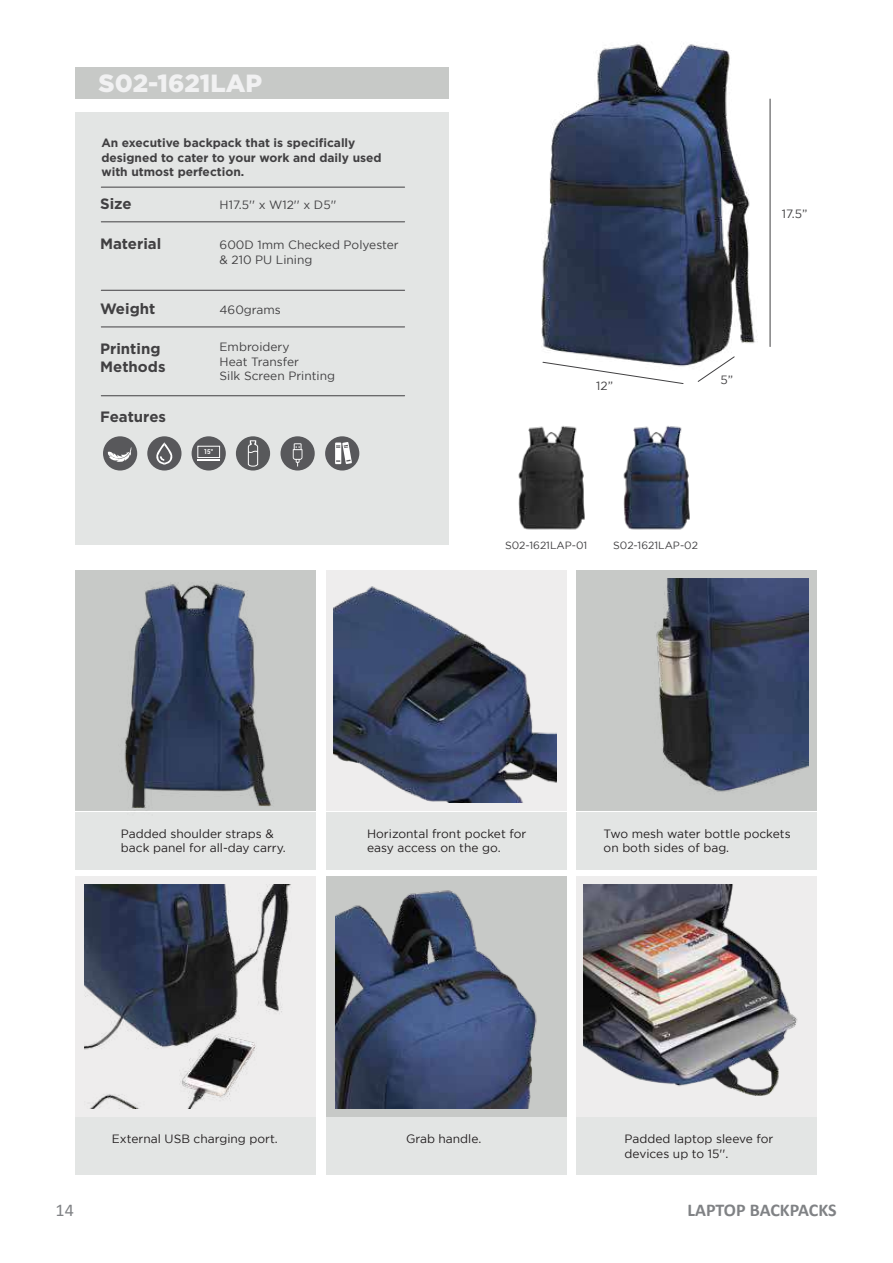
<style>
.page{position:relative;width:893px;height:1263px;background:#fff}
.page>*{position:absolute;margin:0;border:0;box-sizing:border-box;transform-origin:0 0}
.t1{font:900 24.9px "Gotham";color:#f1f1f2}
.t2{font:700 18px "Calibri";letter-spacing:-.005em;color:#808285}
.t3{font:18px "Calibri";color:#808285}
.t4{font:700 15px/18px "Gotham";color:#414042}
.t5{font:12px/14.4px "Gotham";color:#231f20}
.t6{font:12px/14.4px "Gotham";color:#414042}
.t7{font:700 12px/14.4px "Gotham";color:#414042}
.t8{font:10.5px "Gotham";color:#414042}
.t9{font:700 condensed 6.75px "Roboto";color:#fff}
</style>
<div class="page">
<svg style="left:637px;top:377px;width:47px;height:7px"></svg>
<svg style="left:697px;top:377px;width:9px;height:5px"></svg>
<div style="left:326px;top:570px;width:241px;height:241px;background:#eeeded"></div>
<div style="left:576px;top:570px;width:241px;height:241px;background:#c7c9c7"></div>
<div style="left:75px;top:812px;width:241px;height:57px;background:#e3e5e4"></div>
<div style="left:326px;top:812px;width:241px;height:57px;background:#e3e5e4"></div>
<div style="left:576px;top:812px;width:241px;height:57px;background:#e3e5e4"></div>
<div style="left:75px;top:876px;width:241px;height:241px;background:#eeeded"></div>
<div style="left:326px;top:876px;width:241px;height:241px;background:#c7c9c7"></div>
<div style="left:576px;top:876px;width:241px;height:241px;background:#eeeded"></div>
<div style="left:75px;top:1118px;width:241px;height:57px;background:#e3e5e4"></div>
<div style="left:326px;top:1118px;width:241px;height:57px;background:#e3e5e4"></div>
<div style="left:576px;top:1118px;width:241px;height:57px;background:#e3e5e4"></div>
<div style="left:75px;top:67px;width:374px;height:32px;background:#c7c9c7"></div>
<div style="left:75px;top:113px;width:374px;height:432px;background:#e3e5e4"></div>
<hr style="left:101px;top:187px;width:304px;height:1px;background:#414042">
<hr style="left:101px;top:221px;width:304px;height:1px;background:#414042">
<hr style="left:101px;top:290px;width:304px;height:1px;background:#414042">
<hr style="left:101px;top:327px;width:304px;height:1px;background:#414042">
<hr style="left:101px;top:395px;width:304px;height:1px;background:#414042">
<div style="left:236px;top:436px;width:34px;height:34px;background:#58595b;border-radius:50%"></div>
<svg style="left:248px;top:440px;width:11px;height:27px"></svg>
<div style="left:103px;top:436px;width:34px;height:34px;background:#58585b;border-radius:50%"></div>
<svg style="left:108px;top:447px;width:24px;height:15px"></svg>
<div style="left:147px;top:436px;width:34px;height:34px;background:#58585b;border-radius:50%"></div>
<svg style="left:156px;top:442px;width:17px;height:22px"></svg>
<div style="left:192px;top:436px;width:34px;height:34px;background:#58585b;border-radius:50%"></div>
<div style="left:197px;top:446px;width:23px;height:12px;border:1px solid #fff"></div>
<svg style="left:197px;top:459px;width:23px;height:1px"></svg>
<div style="left:281px;top:436px;width:34px;height:34px;background:#58585b;border-radius:50%"></div>
<svg style="left:293px;top:443px;width:9px;height:24px"></svg>
<div style="left:325px;top:436px;width:34px;height:34px;background:#58585b;border-radius:50%"></div>
<svg style="left:335px;top:442px;width:17px;height:22px"></svg>
<img style="left:541px;top:43px;width:230px;height:334px">
<img style="left:623px;top:425px;width:67px;height:105px">
<img style="left:518px;top:425px;width:67px;height:105px">
<img style="left:75px;top:570px;width:241px;height:241px">
<img style="left:333px;top:586px;width:224px;height:216px">
<img style="left:656px;top:579px;width:153px;height:213px">
<img style="left:84px;top:885px;width:207px;height:223px">
<img style="left:335px;top:890px;width:202px;height:218px">
<img style="left:584px;top:885px;width:214px;height:211px">
<h1 class="t1" style="left:99px;top:69px;width:165px">S02-1621LAP</h1>
<p class="t7" style="left:101px;top:136px;width:282px">An executive backpack that is specifically designed to cater to your work and daily used with utmost perfection.</p>
<p class="t4" style="left:100px;top:194px;width:33px">Size</p>
<p class="t6" style="left:220px;top:197px;width:118px">H17.5'' x W12'' x D5''</p>
<p class="t4" style="left:100px;top:235px;width:63px">Material</p>
<p class="t6" style="left:220px;top:238px;width:181px">600D 1mm Checked Polyester &amp; 210 PU Lining</p>
<p class="t4" style="left:100px;top:299px;width:57px">Weight</p>
<p class="t6" style="left:220px;top:302px;width:63px">460grams</p>
<p class="t4" style="left:100px;top:339px;width:67px">Printing<br>Methods</p>
<p class="t6" style="left:220px;top:340px;width:117px">Embroidery<br>Heat Transfer<br>Silk Screen Printing</p>
<p class="t4" style="left:100px;top:407px;width:67px">Features</p>
<p class="t9" style="left:204px;top:447px;width:11px">15”</p>
<p class="t6" style="left:782px;top:207px;width:27px">17.5”</p>
<p class="t6" style="left:596px;top:378px;width:18px">12”</p>
<p class="t6" style="left:720px;top:372px;width:14px">5”</p>
<p class="t8" style="left:505px;top:539px;width:84px">S02-1621LAP-01</p>
<p class="t8" style="left:613px;top:539px;width:86px">S02-1621LAP-02</p>
<p class="t5" style="left:121px;top:826px;width:166px">Padded shoulder straps &amp; back panel for all-day carry.</p>
<p class="t5" style="left:367px;top:826px;width:161px">Horizontal front pocket for easy access on the go.</p>
<p class="t5" style="left:604px;top:826px;width:189px">Two mesh water bottle pockets on both sides of bag.</p>
<h2 class="t3" style="left:56px;top:1198px;width:20px">14</h2>
<p class="t5" style="left:112px;top:1131px;width:167px">External USB charging port.</p>
<p class="t5" style="left:406px;top:1131px;width:77px">Grab handle.</p>
<p class="t5" style="left:625px;top:1131px;width:150px">Padded laptop sleeve for devices up to 15''.</p>
<h2 class="t2" style="left:687px;top:1197px;width:151px">LAPTOP BACKPACKS</h2>
</div>
